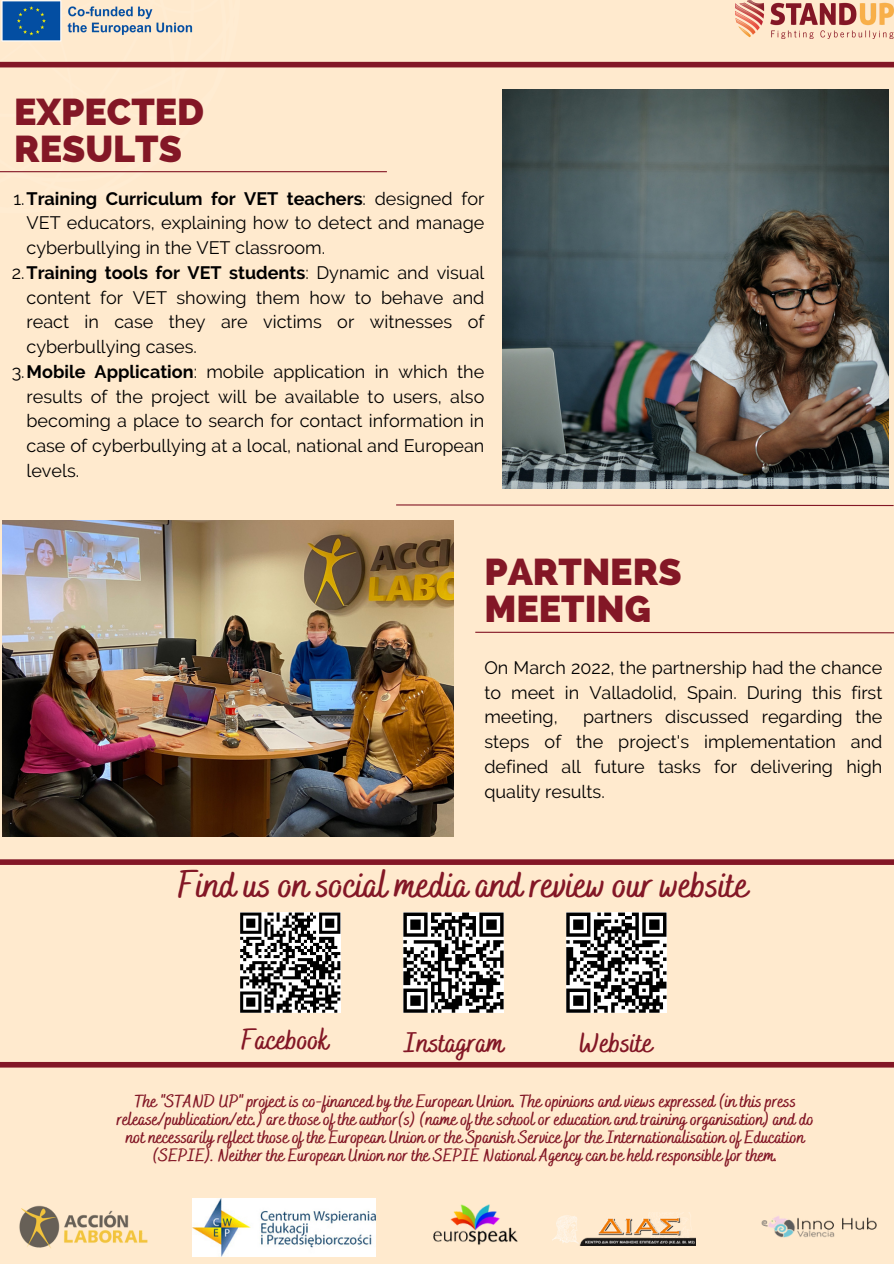
<style>
.page{position:relative;width:894px;height:1264px;background:#fff}
.page>*{position:absolute;margin:0;border:0;box-sizing:border-box;transform-origin:0 0}
.t1{font:700 37.5px "Bakerie Smooth";color:#831726}
.t2{font:800 37.5px/37.2px "Raleway";color:#831726}
.t3{font:700 28.5px "Bakerie Smooth";color:#831726}
.t4{font:18px/24.8px "Raleway";color:#000;text-align:justify}
.t5{font:700 18px/18px "Bakerie Smooth";color:#831726;text-align:center}
.s1{font-weight:700}
</style>
<div class="page">
<div style="left:0;top:0;width:893px;height:1263px;background:#ffeace"></div>
<svg style="left:0;top:61px;width:240px;height:112px"></svg>
<div style="left:0;top:62px;width:893px;height:5px;background:#831726"></div>
<hr style="left:0;top:171px;width:387px;height:1px;background:#831726">
<svg style="left:396px;top:504px;width:497px;height:2px"></svg>
<svg style="left:475px;top:631px;width:418px;height:3px"></svg>
<div style="left:0;top:859px;width:893px;height:6px;background:#831726"></div>
<img style="left:1px;top:0;width:192px;height:42px">
<img style="left:735px;top:0;width:157px;height:39px">
<div style="left:0;top:1061px;width:893px;height:6px;background:#831726"></div>
<img style="left:19px;top:1205px;width:129px;height:43px">
<img style="left:192px;top:1198px;width:183px;height:58px">
<img style="left:433px;top:1204px;width:85px;height:41px">
<img style="left:552px;top:1212px;width:143px;height:33px">
<img style="left:761px;top:1216px;width:116px;height:22px">
<svg style="left:240px;top:912px;width:100px;height:100px;background:#7b7b7b"></svg>
<svg style="left:403px;top:912px;width:100px;height:100px;background:#7d7d7d"></svg>
<svg style="left:566px;top:912px;width:100px;height:100px;background:#7d7d7d"></svg>
<img style="left:502px;top:89px;width:386px;height:399px">
<img style="left:2px;top:520px;width:451px;height:316px">
<h1 class="t2" style="left:14px;top:93px;width:191px">EXPECTED<br>RESULTS</h1>
<h2 class="t4" style="left:26px;top:186px;width:459px;text-indent:-13px">1.<span class="s1">Training Curriculum for VET teachers</span>: designed for VET educators, explaining how to detect and manage cyberbullying in the VET classroom.</h2>
<p class="t4" style="left:26px;top:260px;width:459px;text-indent:-15px">2.<span class="s1">Training tools for VET students</span>: Dynamic and visual content for VET showing them how to behave and react in case they are victims or witnesses of cyberbullying cases.</p>
<p class="t4" style="left:26px;top:359px;width:459px;text-indent:-15px">3.<span class="s1">Mobile Application</span>: mobile application in which the results of the project will be available to users, also becoming a place to search for contact information in case of cyberbullying at a local, national and European levels.</p>
<p class="t2" style="left:484px;top:553px;width:199px">PARTNERS<br>MEETING</p>
<p class="t4" style="left:484px;top:655px;width:399px">On March 2022, the partnership had the chance to meet in Valladolid, Spain. During this first meeting,</p>
<p class="t4" style="left:484px;top:704px;width:399px;text-indent:99px">partners discussed regarding the steps of the project's implementation and defined all future tasks for delivering high quality results.</p>
<h3 class="t1" style="left:178px;top:862px;width:572px">Find us on social media and review our website</h3>
<h3 class="t3" style="left:241px;top:1023px;width:89px">Facebook</h3>
<h3 class="t3" style="left:404px;top:1026px;width:101px">Instagram</h3>
<h4 class="t3" style="left:579px;top:1026px;width:75px">Website</h4>
<p class="t5" style="left:117px;top:1092px;width:698px">The "STAND UP" project is co-financed by the European Union. The opinions and views expressed (in this press release/publication/etc.) are those of the author(s) (name of the school or education and training organisation) and do not necessarily reflect those of the European Union or the Spanish Service for the Internationalisation of Education (SEPIE). Neither the European Union nor the SEPIE National Agency can be held responsible for them.</p>
</div>
